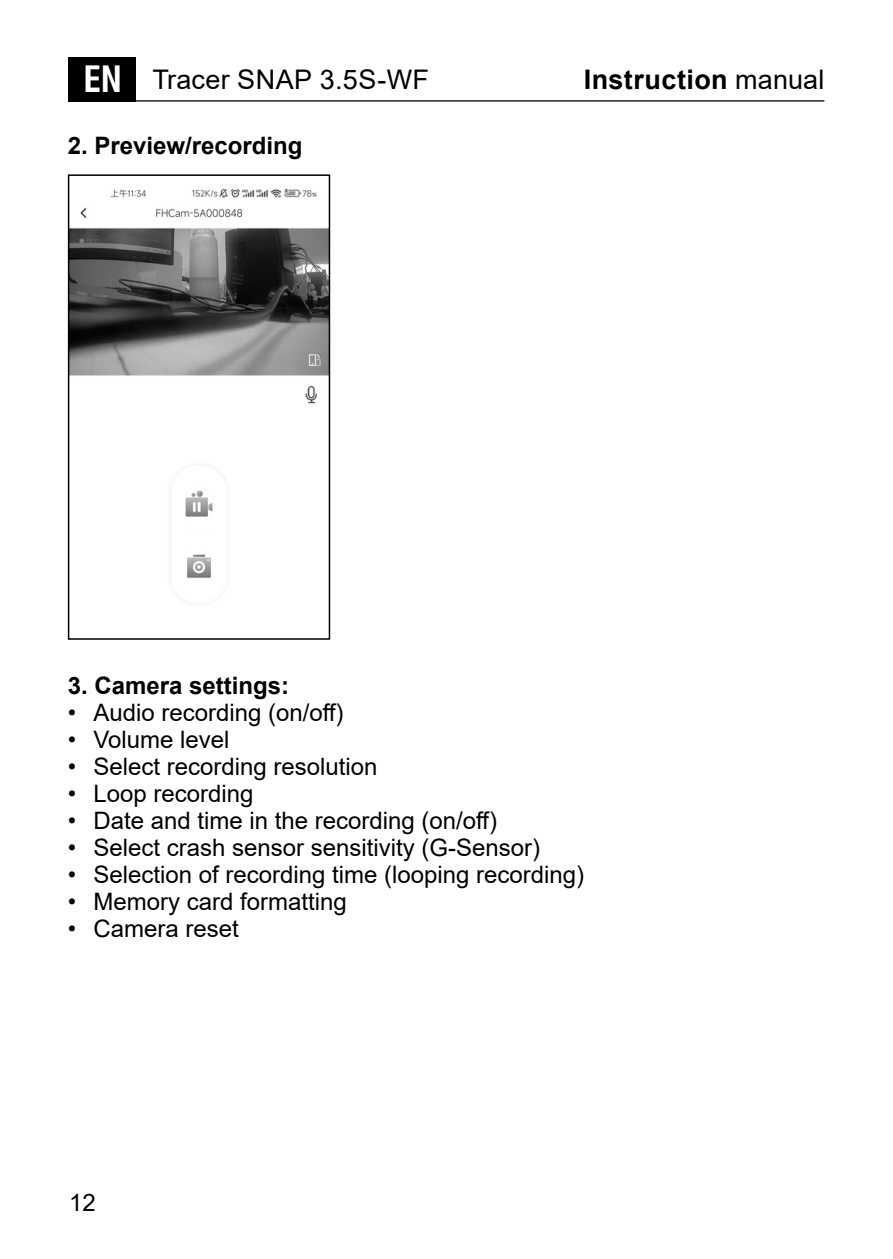
<style>
.page{position:relative;width:893px;height:1259px;background:#fff}
.page>*{position:absolute;margin:0;border:0;box-sizing:border-box;transform-origin:0 0}
.t1{font:27px "Arial";letter-spacing:.015em;color:#000}
.t2{font:700 27px "Arial";letter-spacing:.015em;color:#000}
.t3{font:24px "Arial";color:#000}
.body{font:700 24px "Arial";color:#000}
.s1{font-family:"Swiss 721 BT";font-weight:700;font-stretch:condensed;font-size:35.4px;color:#fff}
.s2{font-weight:400}
</style>
<div class="page">
<hr style="left:69px;top:100px;width:755px;height:2px;background:#000">
<div style="left:69px;top:57px;width:67px;height:45px;background:#000"></div>
<img style="left:71px;top:188px;width:256px;height:390px">
<div style="left:68px;top:174px;width:262px;height:466px;border:2px solid #000"></div>
<p class="t1" style="left:83px;top:61px;width:347px"><span class="s1">EN</span> Tracer SNAP 3.5S-WF</p>
<p class="body" style="left:68px;top:128px;width:236px">2. Preview/recording</p>
<p class="t2" style="left:584px;top:61px;width:242px">Instruction <span class="s2">manual</span></p>
<p class="body" style="left:68px;top:668px;width:223px">3. Camera settings:</p>
<p class="t3" style="left:68px;top:696px;width:277px">• Audio recording (on/off)</p>
<p class="t3" style="left:68px;top:723px;width:163px">• Volume level</p>
<p class="t3" style="left:68px;top:750px;width:311px">• Select recording resolution</p>
<p class="t3" style="left:68px;top:777px;width:187px">• Loop recording</p>
<p class="t3" style="left:68px;top:804px;width:431px">• Date and time in the recording (on/off)</p>
<p class="t3" style="left:68px;top:831px;width:474px">• Select crash sensor sensitivity (G-Sensor)</p>
<p class="t3" style="left:68px;top:858px;width:518px">• Selection of recording time (looping recording)</p>
<p class="t3" style="left:68px;top:885px;width:280px">• Memory card formatting</p>
<p class="t3" style="left:68px;top:912px;width:172px">• Camera reset</p>
<p class="t3" style="left:69px;top:1186px;width:28px">12</p>
</div>
